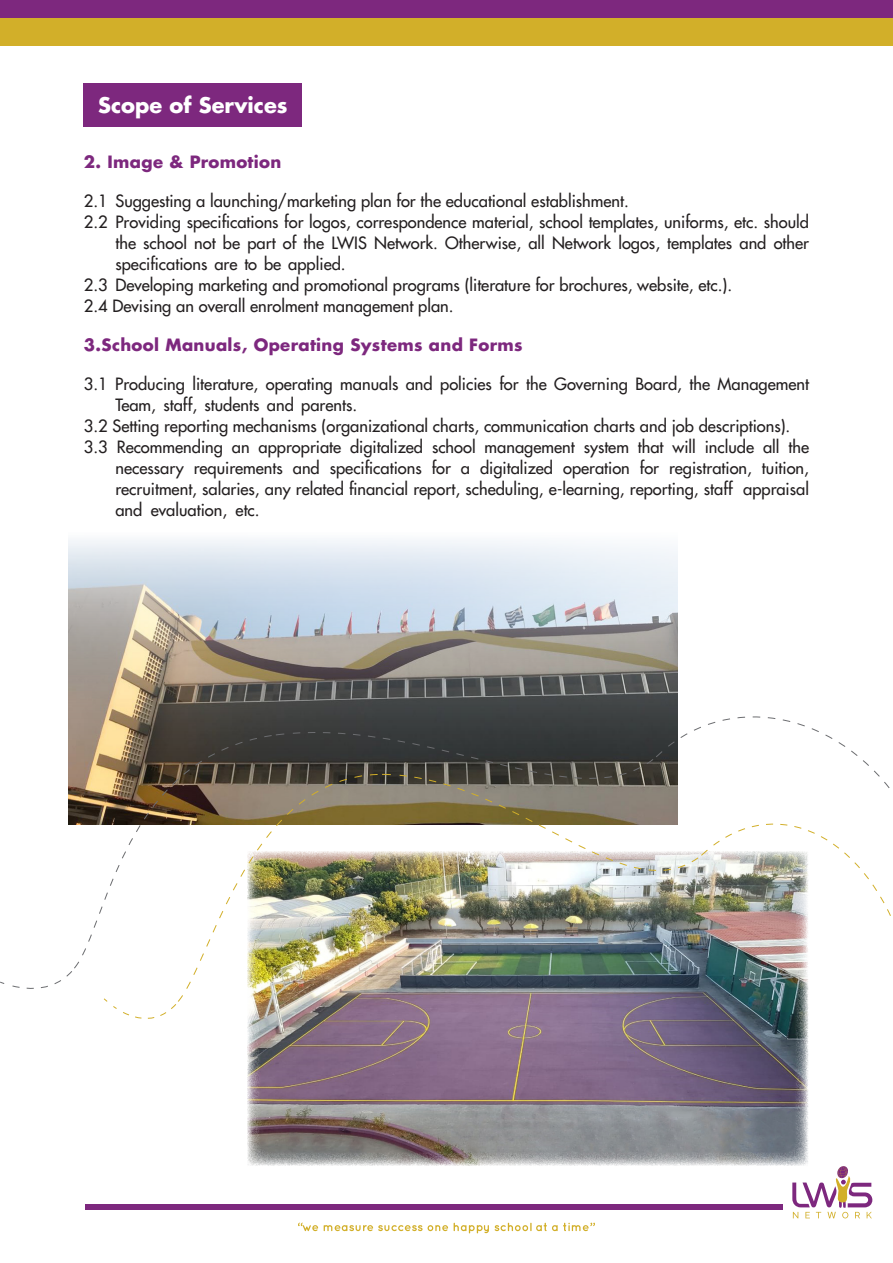
<style>
.page{position:relative;width:893px;height:1263px;background:#fff}
.page>*{position:absolute;margin:0;border:0;box-sizing:border-box;transform-origin:0 0}
.t1{font:700 21px "Futura LT";color:#fff}
.Paragraph_Style_2{font:16.5px/21px "Futura LT";color:#231f20;text-align:justify}
.t2{font:700 16.5px "Futura LT";letter-spacing:.02em;color:#7d287e}
</style>
<div class="page">
<div style="left:0;top:0;width:893px;height:18px;background:#7d287e"></div>
<div style="left:0;top:18px;width:893px;height:28px;background:#d2af29"></div>
<div style="left:85px;top:1204px;width:698px;height:5px;background:#7d287e"></div>
<svg style="left:298px;top:1223px;width:20px;height:8px"></svg>
<svg style="left:324px;top:1225px;width:124px;height:6px"></svg>
<svg style="left:454px;top:1223px;width:35px;height:10px"></svg>
<svg style="left:495px;top:1223px;width:100px;height:8px"></svg>
<svg style="left:792px;top:1166px;width:80px;height:52px"></svg>
<img style="left:247px;top:1009px;width:562px;height:157px">
<div style="left:83px;top:83px;width:219px;height:44px;background:#7d287e"></div>
<img style="left:69px;top:539px;width:608px;height:194px">
<svg style="left:12px;top:985px;width:36px;height:4px"></svg>
<svg style="left:0;top:733px;width:81px;height:251px"></svg>
<svg style="left:123px;top:1012px;width:44px;height:7px"></svg>
<svg style="left:81px;top:689px;width:797px;height:267px"></svg>
<img style="left:112px;top:774px;width:779px;height:235px">
<p class="t1" style="left:98px;top:91px;width:191px">Scope of Services</p>
<p class="t2" style="left:84px;top:151px;width:199px">2. Image &amp; Promotion</p>
<p class="Paragraph_Style_2" style="left:84px;top:190px;width:546px">2.1 Suggesting a launching/marketing plan for the educational establishment.</p>
<p class="Paragraph_Style_2" style="left:115px;top:211px;width:695px;text-indent:-32px">2.2 Providing specifications for logos, correspondence material, school templates, uniforms, etc. should the school not be part of the LWIS Network. Otherwise, all Network logos, templates and other specifications are to be applied.</p>
<p class="Paragraph_Style_2" style="left:84px;top:274px;width:650px">2.3 Developing marketing and promotional programs (literature for brochures, website, etc.).</p>
<p class="Paragraph_Style_2" style="left:84px;top:295px;width:371px">2.4 Devising an overall enrolment management plan.</p>
<p class="t2" style="left:84px;top:334px;width:440px">3.School Manuals, Operating Systems and Forms</p>
<p class="Paragraph_Style_2" style="left:115px;top:373px;width:695px;text-indent:-32px">3.1 Producing literature, operating manuals and policies for the Governing Board, the Management<br>Team, staff, students and parents.</p>
<p class="Paragraph_Style_2" style="left:84px;top:415px;width:708px">3.2 Setting reporting mechanisms (organizational charts, communication charts and job descriptions).</p>
<p class="Paragraph_Style_2" style="left:115px;top:436px;width:695px;text-indent:-32px">3.3 Recommending an appropriate digitalized school management system that will include all the necessary requirements and specifications for a digitalized operation for registration, tuition, recruitment, salaries, any related financial report, scheduling, e-learning, reporting, staff appraisal and evaluation, etc.</p>
</div>
